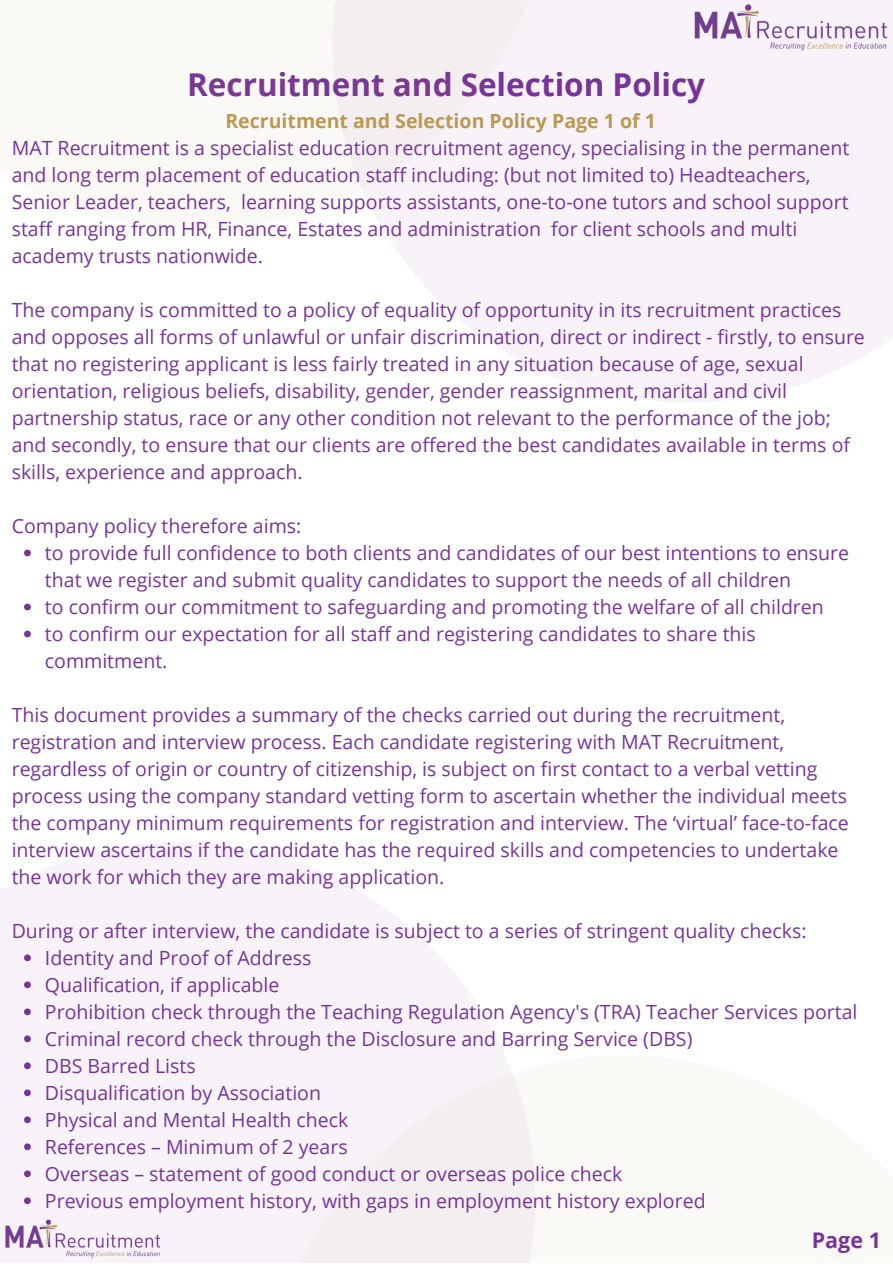
<style>
.page{position:relative;width:893px;height:1264px;background:#fff}
.page>*{position:absolute;margin:0;border:0;box-sizing:border-box;transform-origin:0 0}
.t1{font:700 31.5px "Open Sans";color:#739}
.t2{font:700 21.45px "Open Sans";color:#739}
.t3{font:19.5px/27px "Open Sans";color:#739}
.t4{font:700 19.5px "Open Sans";color:#b95}
</style>
<div class="page">
<svg style="left:384px;top:0;width:508px;height:402px;fill:#f7f3f9"></svg>
<svg style="left:0;top:842px;width:504px;height:420px;fill:#f7f3f9"></svg>
<svg style="left:268px;top:1055px;width:267px;height:207px;fill:#f3eeef"></svg>
<div style="left:332px;top:0;width:219px;height:230px;background:#f7f3f5"></div>
<img style="left:688px;top:0;width:204px;height:56px">
<svg style="left:24px;top:549px;width:7px;height:7px"></svg>
<svg style="left:24px;top:603px;width:7px;height:7px"></svg>
<svg style="left:24px;top:630px;width:7px;height:7px"></svg>
<svg style="left:24px;top:954px;width:7px;height:7px"></svg>
<svg style="left:24px;top:981px;width:7px;height:7px"></svg>
<svg style="left:24px;top:1008px;width:7px;height:7px"></svg>
<svg style="left:24px;top:1035px;width:7px;height:7px"></svg>
<svg style="left:24px;top:1062px;width:7px;height:7px"></svg>
<svg style="left:24px;top:1089px;width:7px;height:7px"></svg>
<svg style="left:24px;top:1116px;width:7px;height:7px"></svg>
<svg style="left:24px;top:1143px;width:7px;height:7px"></svg>
<svg style="left:24px;top:1170px;width:7px;height:7px"></svg>
<svg style="left:24px;top:1197px;width:7px;height:7px"></svg>
<img style="left:0;top:1216px;width:164px;height:46px">
<h1 class="t1" style="left:187px;top:62px;width:519px">Recruitment and Selection Policy</h1>
<p class="t4" style="left:225px;top:107px;width:432px">Recruitment and Selection Policy Page 1 of 1</p>
<p class="t3" style="left:12px;top:134px;width:839px">MAT Recruitment is a specialist education recruitment agency, specialising in the permanent and long term placement of education staff including: (but not limited to) Headteachers, Senior Leader, teachers, learning supports assistants, one-to-one tutors and school support staff ranging from HR, Finance, Estates and administration for client schools and multi academy trusts nationwide.</p>
<p class="t3" style="left:12px;top:296px;width:854px">The company is committed to a policy of equality of opportunity in its recruitment practices and opposes all forms of unlawful or unfair discrimination, direct or indirect - firstly, to ensure that no registering applicant is less fairly treated in any situation because of age, sexual orientation, religious beliefs, disability, gender, gender reassignment, marital and civil partnership status, race or any other condition not relevant to the performance of the job; and secondly, to ensure that our clients are offered the best candidates available in terms of skills, experience and approach.</p>
<p class="t3" style="left:12px;top:511px;width:291px">Company policy therefore aims:</p>
<p class="t3" style="left:45px;top:538px;width:805px">to provide full confidence to both clients and candidates of our best intentions to ensure that we register and submit quality candidates to support the needs of all children<br>to confirm our commitment to safeguarding and promoting the welfare of all children<br>to confirm our expectation for all staff and registering candidates to share this commitment.</p>
<p class="t3" style="left:12px;top:700px;width:838px">This document provides a summary of the checks carried out during the recruitment, registration and interview process. Each candidate registering with MAT Recruitment, regardless of origin or country of citizenship, is subject on first contact to a verbal vetting process using the company standard vetting form to ascertain whether the individual meets the company minimum requirements for registration and interview. The ‘virtual’ face-to-face interview ascertains if the candidate has the required skills and competencies to undertake the work for which they are making application.</p>
<p class="t3" style="left:12px;top:916px;width:796px">During or after interview, the candidate is subject to a series of stringent quality checks:</p>
<p class="t3" style="left:45px;top:943px;width:814px">Identity and Proof of Address<br>Qualification, if applicable<br>Prohibition check through the Teaching Regulation Agency's (TRA) Teacher Services portal Criminal record check through the Disclosure and Barring Service (DBS)<br>DBS Barred Lists<br>Disqualification by Association<br>Physical and Mental Health check<br>References – Minimum of 2 years<br>Overseas – statement of good conduct or overseas police check<br>Previous employment history, with gaps in employment history explored</p>
<p class="t2" style="left:811px;top:1224px;width:71px">Page 1</p>
</div>
